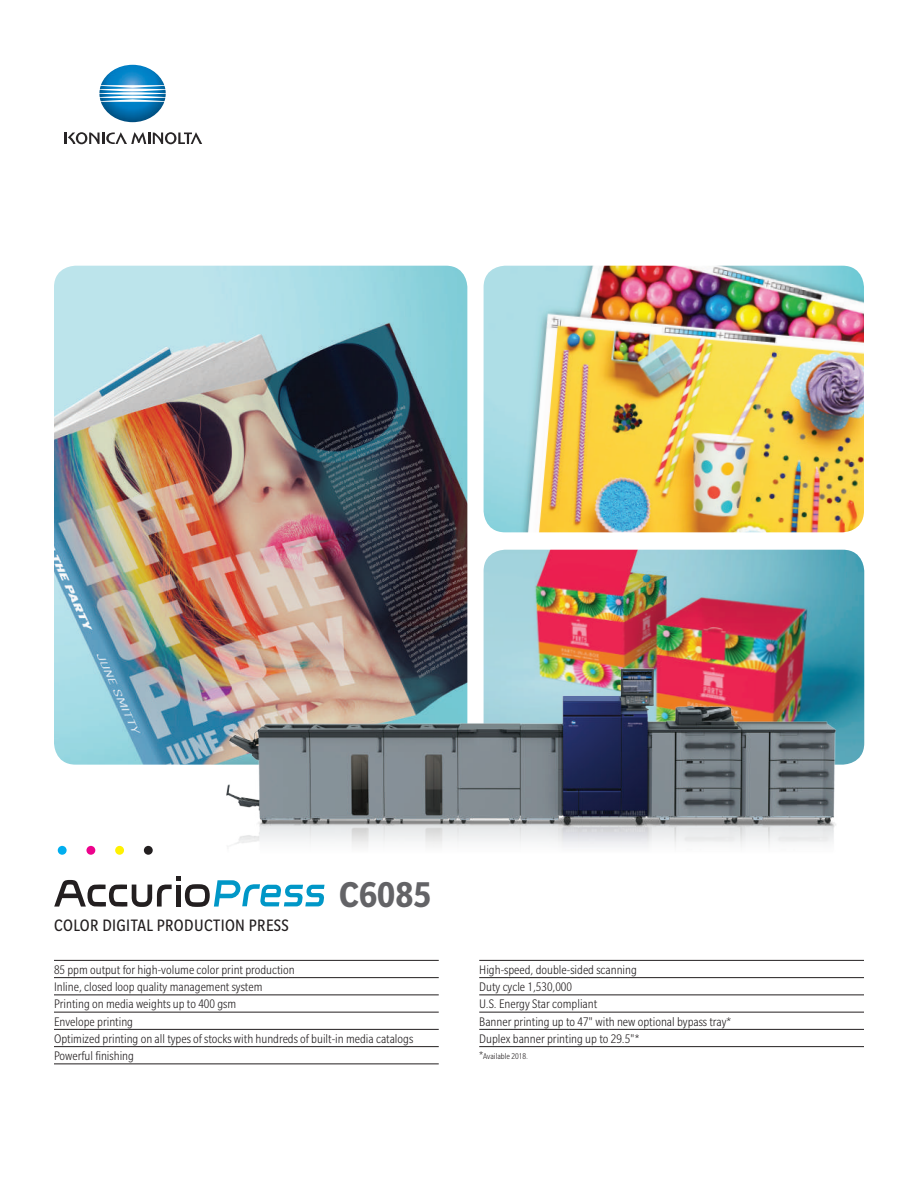
<style>
.page{position:relative;width:918px;height:1188px;background:#fff}
.page>*{position:absolute;margin:0;border:0;box-sizing:border-box;transform-origin:0 0}
.t1{font:700 condensed 39px "Slate Std";letter-spacing:.005em;color:#636366}
.t2{font:condensed 18px "Slate Std";letter-spacing:.02em;color:#231f20}
.t3{font:300 condensed 13.5px/17.2px "Slate Std";color:#231f20}
.t4{font:300 condensed 9px "Slate Std";letter-spacing:-.005em;color:#231f20}
.s1{font-size:12px}
</style>
<div class="page">
<img style="left:484px;top:266px;width:380px;height:266px">
<img style="left:484px;top:550px;width:380px;height:110px">
<img style="left:54px;top:266px;width:413px;height:499px">
<img style="left:208px;top:660px;width:657px;height:187px">
<img style="left:99px;top:65px;width:67px;height:57px">
<svg style="left:65px;top:132px;width:137px;height:12px"></svg>
<svg style="left:58px;top:846px;width:9px;height:9px"></svg>
<svg style="left:86px;top:846px;width:9px;height:9px"></svg>
<svg style="left:115px;top:846px;width:9px;height:9px"></svg>
<svg style="left:144px;top:846px;width:9px;height:9px"></svg>
<svg style="left:54px;top:876px;width:271px;height:31px"></svg>
<hr style="left:54px;top:960px;width:385px;height:1px;background:#231f20">
<hr style="left:54px;top:977px;width:385px;height:1px;background:#231f20">
<hr style="left:54px;top:995px;width:385px;height:1px;background:#231f20">
<hr style="left:54px;top:1012px;width:385px;height:1px;background:#231f20">
<hr style="left:54px;top:1029px;width:385px;height:1px;background:#231f20">
<hr style="left:54px;top:1046px;width:385px;height:1px;background:#231f20">
<hr style="left:54px;top:1064px;width:385px;height:1px;background:#231f20">
<hr style="left:479px;top:960px;width:385px;height:1px;background:#231f20">
<hr style="left:479px;top:977px;width:385px;height:1px;background:#231f20">
<hr style="left:479px;top:995px;width:385px;height:1px;background:#231f20">
<hr style="left:479px;top:1012px;width:385px;height:1px;background:#231f20">
<hr style="left:479px;top:1029px;width:385px;height:1px;background:#231f20">
<hr style="left:479px;top:1046px;width:385px;height:1px;background:#231f20">
<h2 class="t2" style="left:54px;top:916px;width:236px">COLOR DIGITAL PRODUCTION PRESS</h2>
<h1 class="t1" style="left:339px;top:874px;width:94px">C6085</h1>
<p class="t3" style="left:54px;top:961px;width:361px">85 ppm output for high-volume color print production<br>Inline, closed loop quality management system<br>Printing on media weights up to 400 gsm<br>Envelope printing<br>Optimized printing on all types of stocks with hundreds of built-in media catalogs Powerful finishing</p>
<p class="t3" style="left:479px;top:961px;width:253px">High-speed, double-sided scanning<br>Duty cycle 1,530,000<br>U.S. Energy Star compliant<br>Banner printing up to 47" with new optional bypass tray* Duplex banner printing up to 29.5"*</p>
<p class="t4" style="left:479px;top:1051px;width:50px"><span class="s1">*</span>Available 2018.</p>
</div>
